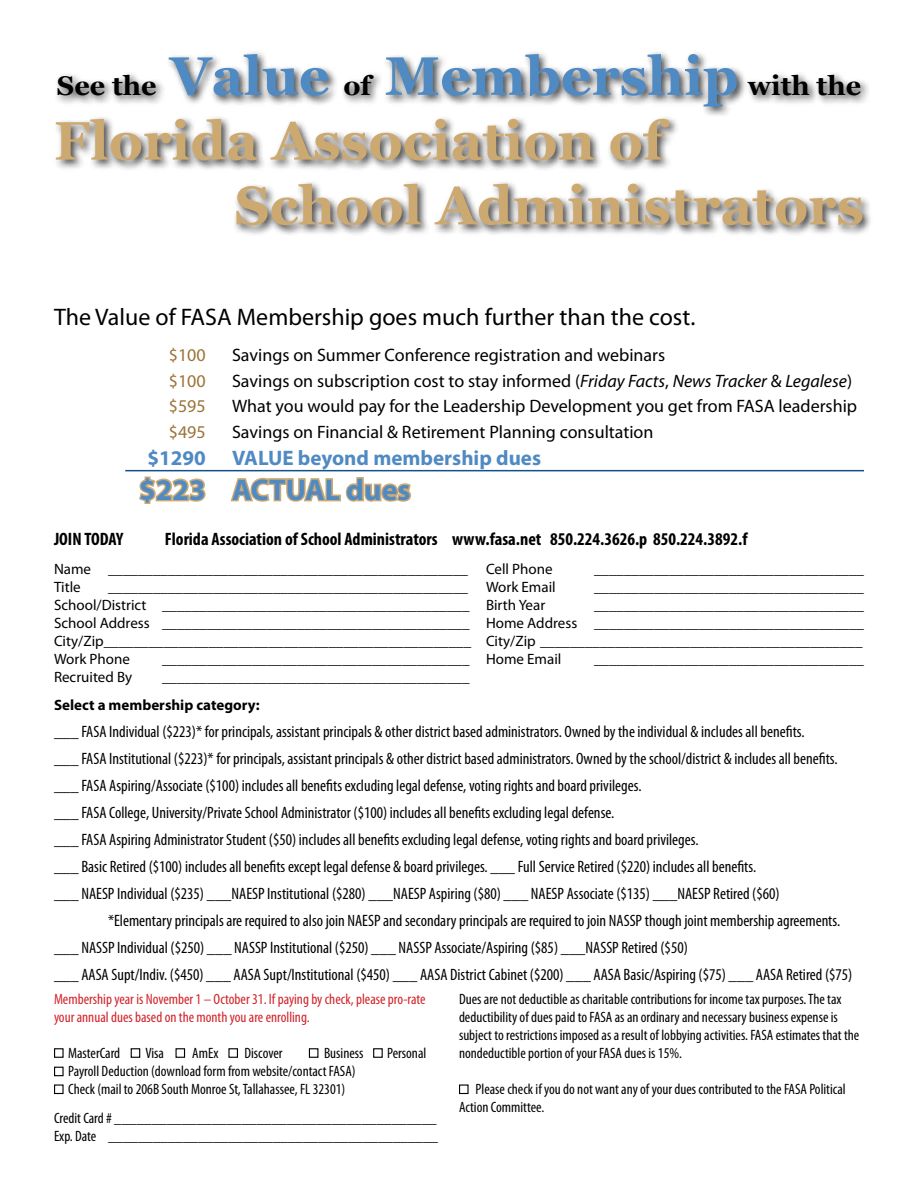
<style>
.page{position:relative;width:918px;height:1188px;background:#fff}
.page>*{position:absolute;margin:0;border:0;box-sizing:border-box;transform-origin:0 0}
.t1{font:700 54px/64.8px "Georgia";color:#cda972}
.t2{font:700 30px "Myriad Pro";color:#508ac3}
.t3{font:700 27px "Georgia";color:#000}
.t4{font:24px "Myriad Pro";color:#000}
.t5{font:700 21px "Myriad Pro";color:#508ac3}
.t6{font:18px "Myriad Pro";color:#000}
.t7{font:700 condensed 18px "Myriad Pro";color:#000}
.t8{font:18px "Myriad Pro";color:#9b7438}
.t9{font:condensed 16.5px/27px "Myriad Pro";color:#000}
.t10{font:15px/18px "Myriad Pro";color:#000;text-align:justify}
.t11{font:condensed 15px/18px "Myriad Pro";color:#000}
.t12{font:condensed 15px/18px "Myriad Pro";color:#d2232a}
.t13{font:700 15px "Myriad Pro";color:#000}
.s1{font-size:54px;color:#508ac3}
.s2{font-style:italic}
.s3{font-weight:700}
</style>
<div class="page">
<div style="left:54px;top:1048px;width:10px;height:10px;border:1px solid #000"></div>
<div style="left:131px;top:1048px;width:9px;height:10px;border:1px solid #000"></div>
<div style="left:176px;top:1048px;width:9px;height:10px;border:1px solid #000"></div>
<div style="left:228px;top:1048px;width:10px;height:10px;border:1px solid #000"></div>
<div style="left:309px;top:1048px;width:9px;height:10px;border:1px solid #000"></div>
<div style="left:54px;top:1067px;width:10px;height:9px;border:1px solid #000"></div>
<div style="left:54px;top:1084px;width:10px;height:10px;border:1px solid #000"></div>
<div style="left:459px;top:1084px;width:10px;height:10px;border:1px solid #000"></div>
<div style="left:53px;top:50px;width:820px;height:187px;background:#000;opacity:.75"></div>
<svg style="left:139px;top:476px;width:67px;height:28px"></svg>
<svg style="left:229px;top:469px;width:184px;height:33px"></svg>
<hr style="left:125px;top:470px;width:739px;height:1px;background:#134f89">
<div style="left:373px;top:1048px;width:10px;height:10px;border:1px solid #000"></div>
<h3 class="t3" style="left:57px;top:68px;width:806px">See the <span class="s1">Value</span> of <span class="s1">Membership</span> with the</h3>
<h1 class="t1" style="left:235px;top:109px;width:631px;text-indent:-181px">Florida Association of<br>School Administrators</h1>
<h3 class="t4" style="left:54px;top:302px;width:643px">The Value of FASA Membership goes much further than the cost.</h3>
<p class="t8" style="left:169px;top:344px;width:38px">$100</p>
<p class="t6" style="left:232px;top:344px;width:435px">Savings on Summer Conference registration and webinars</p>
<p class="t8" style="left:169px;top:369px;width:38px">$100</p>
<p class="t6" style="left:232px;top:369px;width:622px">Savings on subscription cost to stay informed (<span class="s2">Friday Facts</span>, <span class="s2">News Tracker</span> &amp; <span class="s2">Legalese</span>)</p>
<p class="t8" style="left:169px;top:395px;width:38px">$595</p>
<p class="t6" style="left:232px;top:395px;width:627px">What you would pay for the Leadership Development you get from FASA leadership</p>
<p class="t8" style="left:169px;top:420px;width:38px">$495</p>
<p class="t6" style="left:232px;top:420px;width:423px">Savings on Financial &amp; Retirement Planning consultation</p>
<p class="t5" style="left:148px;top:445px;width:60px">$1290</p>
<p class="t5" style="left:232px;top:445px;width:311px">VALUE beyond membership dues</p>
<h2 class="t2" style="left:139px;top:470px;width:273px">$223 ACTUAL dues</h2>
<p class="t7" style="left:54px;top:528px;width:71px">JOIN TODAY</p>
<p class="t7" style="left:165px;top:528px;width:584px">Florida Association of School Administrators www.fasa.net 850.224.3626.p 850.224.3892.f</p>
<p class="t10" style="left:54px;top:559px;width:500px">Name ________________________________________________ Cell Phone</p>
<p class="t10" style="left:594px;top:559px;width:271px">____________________________________</p>
<p class="t10" style="left:54px;top:577px;width:28px">Title</p>
<p class="t10" style="left:108px;top:577px;width:449px">________________________________________________ Work Email</p>
<p class="t10" style="left:594px;top:577px;width:271px">____________________________________</p>
<p class="t10" style="left:54px;top:595px;width:493px">School/District _________________________________________ Birth Year</p>
<p class="t10" style="left:54px;top:595px;width:811px;text-indent:540px">____________________________________ School Address _________________________________________ Home Address ____________________________________ City/Zip_________________________________________________ City/Zip ___________________________________________ Work Phone</p>
<p class="t10" style="left:162px;top:649px;width:401px">_________________________________________ Home Email</p>
<p class="t10" style="left:594px;top:649px;width:271px">____________________________________</p>
<p class="t10" style="left:54px;top:667px;width:80px">Recruited By</p>
<p class="t10" style="left:162px;top:667px;width:309px">_________________________________________</p>
<p class="t13" style="left:54px;top:696px;width:207px">Select a membership category:</p>
<p class="t9" style="left:54px;top:718px;width:785px">___ FASA Individual ($223)* for principals, assistant principals &amp; other district based administrators. Owned by the individual &amp; includes all benefits.<br>___ FASA Institutional ($223)* for principals, assistant principals &amp; other district based administrators. Owned by the school/district &amp; includes all benefits. <span class="s3">___</span> FASA Aspiring/Associate ($100) includes all benefits excluding legal defense, voting rights and board privileges.<br>___ FASA College, University/Private School Administrator ($100) includes all benefits excluding legal defense.<br>___ FASA Aspiring Administrator Student ($50) includes all benefits excluding legal defense, voting rights and board privileges.<br>___ Basic Retired ($100) includes all benefits except legal defense &amp; board privileges. ___ Full Service Retired ($220) includes all benefits.<br>___ NAESP Individual ($235) ___NAESP Institutional ($280) ___NAESP Aspiring ($80) ___ NAESP Associate ($135) ___NAESP Retired ($60)</p>
<p class="t9" style="left:54px;top:907px;width:800px;text-indent:54px">*Elementary principals are required to also join NAESP and secondary principals are required to join NASSP though joint membership agreements. ___ NASSP Individual ($250) ___ NASSP Institutional ($250) ___ NASSP Associate/Aspiring ($85) ___NASSP Retired ($50)<br>___ AASA Supt/Indiv. ($450) ___ AASA Supt/Institutional ($450) ___ AASA District Cabinet ($200) ___ AASA Basic/Aspiring ($75) ___ AASA Retired ($75)</p>
<p class="t12" style="left:54px;top:990px;width:373px">Membership year is November 1 – October 31. If paying by check, please pro-rate your annual dues based on the month you are enrolling.</p>
<p class="t11" style="left:68px;top:1044px;width:54px">MasterCard</p>
<p class="t11" style="left:146px;top:1044px;width:20px">Visa</p>
<p class="t11" style="left:192px;top:1044px;width:28px">AmEx</p>
<p class="t11" style="left:244px;top:1044px;width:40px">Discover</p>
<p class="t11" style="left:324px;top:1044px;width:41px">Business</p>
<p class="t11" style="left:387px;top:1044px;width:41px">Personal</p>
<p class="t11" style="left:68px;top:1062px;width:289px">Payroll Deduction (download form from website/contact FASA)<br>Check (mail to 206B South Monroe St, Tallahassee, FL 32301)</p>
<p class="t11" style="left:54px;top:1108px;width:385px">Credit Card # ___________________________________________<br>Exp. Date ____________________________________________</p>
<p class="t11" style="left:459px;top:990px;width:402px">Dues are not deductible as charitable contributions for income tax purposes. The tax deductibility of dues paid to FASA as an ordinary and necessary business expense is subject to restrictions imposed as a result of lobbying activities. FASA estimates that the nondeductible portion of your FASA dues is 15%.</p>
<p class="t11" style="left:459px;top:1080px;width:388px;text-indent:16px">Please check if you do not want any of your dues contributed to the FASA Political<br>Action Committee.</p>
</div>
